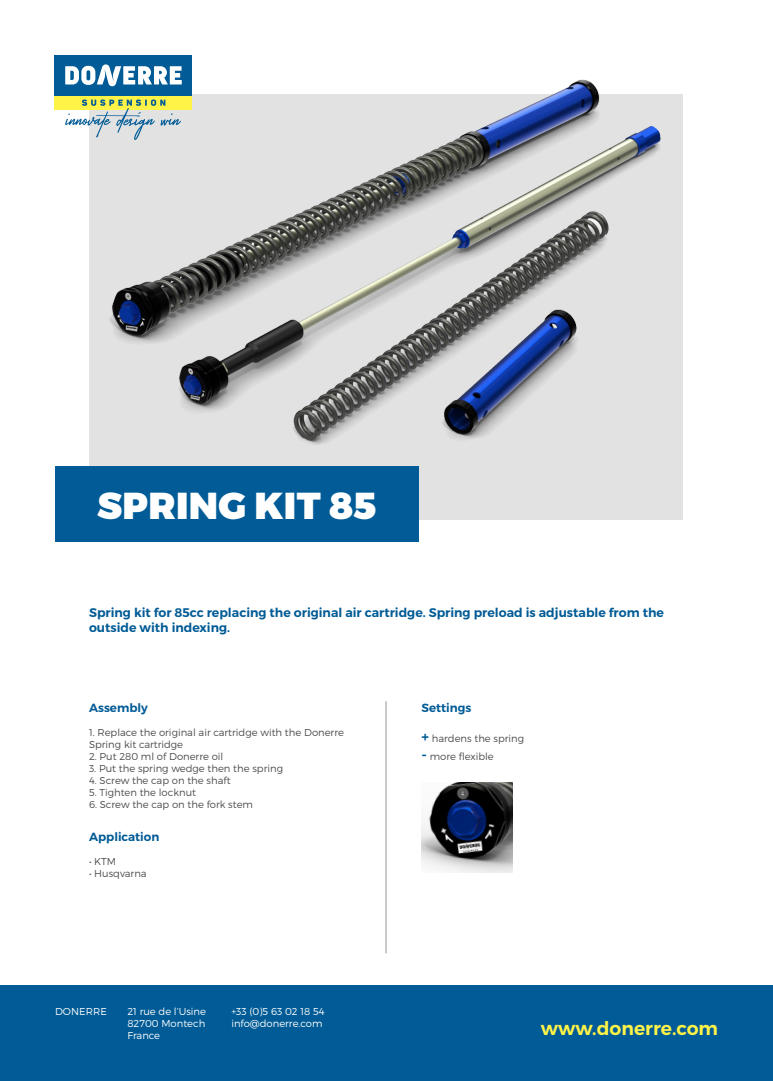
<style>
.page{position:relative;width:773px;height:1081px;background:#fff}
.page>*{position:absolute;margin:0;border:0;box-sizing:border-box;transform-origin:0 0}
.t1{font:900 37.5px "Montserrat";letter-spacing:.01em;color:#fff}
.t2{font:600 18.75px "Montserrat";color:#fff348}
.t3{font:600 12.5px/15px "Montserrat";color:#005b96}
.t4{font:600 11.88px "Montserrat";color:#005b96}
.t5{font:300 10px/12px "Montserrat";color:#4b4c4d}
.t6{font:300 10px "Montserrat";color:#fff}
.s1{font-weight:600;font-size:15px;color:#005b96}
</style>
<div class="page">
<div style="left:89px;top:94px;width:593px;height:425px;background:#e2e2e2"></div>
<hr style="left:385px;top:701px;width:1px;height:252px;background:#939598">
<img style="left:421px;top:782px;width:91px;height:91px">
<div style="left:0;top:985px;width:772px;height:96px;background:#005b96"></div>
<div style="left:55px;top:466px;width:363px;height:75px;background:#005b96"></div>
<img style="left:109px;top:79px;width:574px;height:380px">
<div style="left:54px;top:55px;width:138px;height:41px;background:#005b96"></div>
<div style="left:54px;top:96px;width:138px;height:14px;background:#fff348"></div>
<svg style="left:65px;top:99px;width:116px;height:41px"></svg>
<svg style="left:65px;top:64px;width:117px;height:23px"></svg>
<p class="t1" style="left:97px;top:482px;width:281px">SPRING KIT 85</p>
<p class="t3" style="left:89px;top:605px;width:576px">Spring kit for 85cc replacing the original air cartridge. Spring preload is adjustable from the outside with indexing.</p>
<p class="t4" style="left:89px;top:700px;width:60px">Assembly</p>
<p class="t5" style="left:89px;top:726px;width:256px">1. Replace the original air cartridge with the Donerre<br>Spring kit cartridge</p>
<p class="t5" style="left:89px;top:750px;width:136px">2. Put 280 ml of Donerre oil</p>
<p class="t5" style="left:89px;top:762px;width:195px">3. Put the spring wedge then the spring</p>
<p class="t5" style="left:89px;top:774px;width:143px">4. Screw the cap on the shaft</p>
<p class="t5" style="left:89px;top:786px;width:108px">5. Tighten the locknut</p>
<p class="t5" style="left:89px;top:798px;width:165px">6. Screw the cap on the fork stem</p>
<p class="t4" style="left:89px;top:829px;width:72px">Application</p>
<p class="t5" style="left:89px;top:855px;width:28px">• KTM</p>
<p class="t5" style="left:89px;top:867px;width:59px">• Husqvarna</p>
<p class="t4" style="left:421px;top:700px;width:51px">Settings</p>
<p class="t5" style="left:421px;top:732px;width:104px"><span class="s1">+</span> hardens the spring</p>
<p class="t5" style="left:421px;top:750px;width:74px"><span class="s1">-</span> more flexible</p>
<p class="t6" style="left:55px;top:1005px;width:53px">DONERRE</p>
<p class="t6" style="left:127px;top:1005px;width:80px">21 rue de l‘Usine</p>
<p class="t6" style="left:127px;top:1017px;width:79px">82700 Montech</p>
<p class="t6" style="left:127px;top:1029px;width:34px">France</p>
<p class="t6" style="left:231px;top:1005px;width:95px">+33 (0)5 63 02 18 54</p>
<p class="t6" style="left:231px;top:1017px;width:93px">info@donerre.com</p>
<p class="t2" style="left:540px;top:1017px;width:179px">www.donerre.com</p>
</div>
